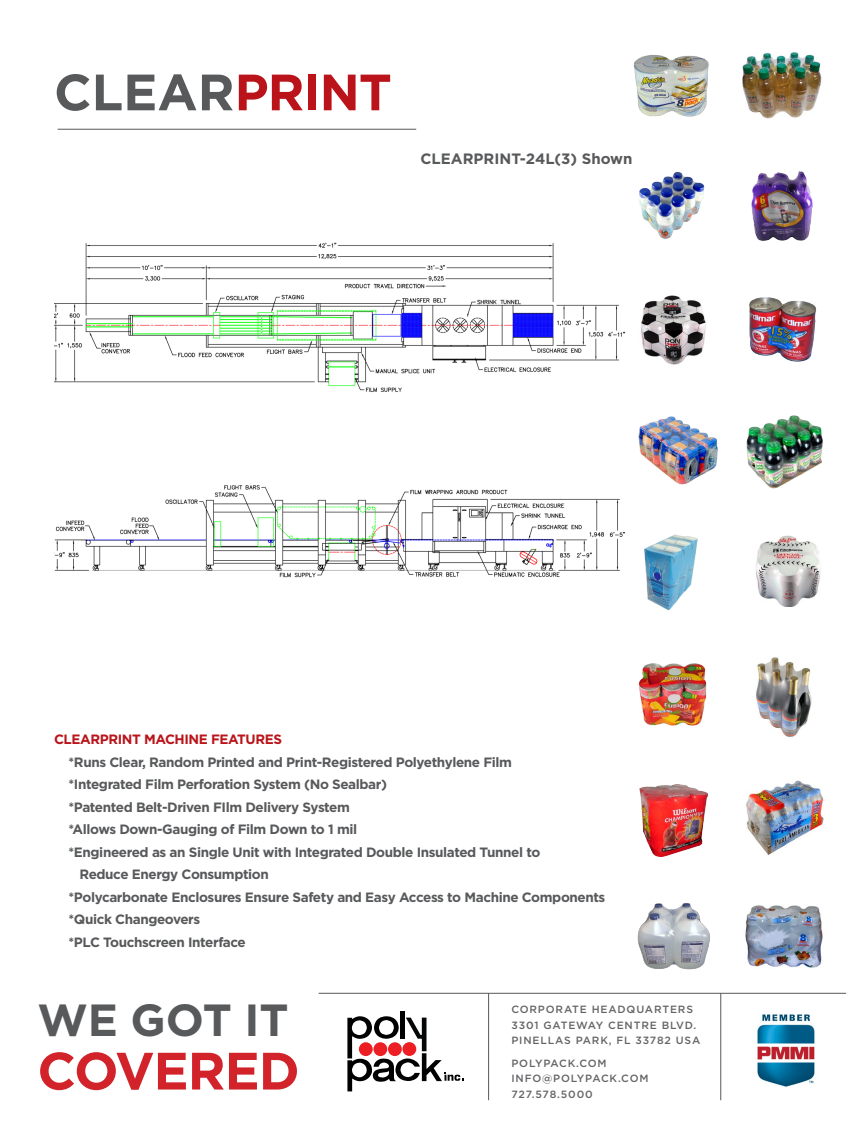
<style>
.page{position:relative;width:864px;height:1134px;background:#fff}
.page>*{position:absolute;margin:0;border:0;box-sizing:border-box;transform-origin:0 0}
.t1{font:700 52.5px "Gotham";letter-spacing:-.02em;color:#d2232a}
.t2{font:700 51px "Gotham";color:#58595b}
.t3{font:700 45px "Gotham";color:#58595b}
.t4{font:700 15px "Gotham";color:#58595b}
.t5{font:700 13.5px "Gotham";letter-spacing:-.03em;color:#58595b}
.t6{font:700 13.5px "Gotham";letter-spacing:-.03em;color:#ba141a}
.t7{font:500 10.5px/15.8px "Gotham";letter-spacing:.08em;color:#636466}
.s1{color:#ba141a}
</style>
<div class="page">
<div style="left:400px;top:1011px;width:5px;height:28px;background:#000"></div>
<svg style="left:347px;top:1016px;width:117px;height:75px"></svg>
<hr style="left:58px;top:129px;width:358px;height:1px;background:#58595b">
<hr style="left:319px;top:993px;width:527px;height:1px;background:#58595b">
<hr style="left:488px;top:993px;width:1px;height:107px;background:#58595b">
<img style="left:54px;top:242px;width:572px;height:336px">
<hr style="left:720px;top:993px;width:1px;height:107px;background:#58595b">
<img style="left:757px;top:1014px;width:58px;height:73px">
<img style="left:633px;top:55px;width:76px;height:62px">
<img style="left:742px;top:52px;width:80px;height:67px">
<img style="left:639px;top:172px;width:66px;height:67px">
<img style="left:751px;top:171px;width:62px;height:70px">
<img style="left:641px;top:295px;width:65px;height:70px">
<img style="left:749px;top:297px;width:68px;height:65px">
<img style="left:638px;top:416px;width:80px;height:69px">
<img style="left:746px;top:415px;width:77px;height:74px">
<img style="left:644px;top:534px;width:54px;height:76px">
<img style="left:756px;top:535px;width:65px;height:72px">
<img style="left:639px;top:663px;width:68px;height:63px">
<img style="left:756px;top:657px;width:56px;height:80px">
<img style="left:640px;top:784px;width:67px;height:72px">
<img style="left:746px;top:780px;width:78px;height:75px">
<img style="left:637px;top:903px;width:73px;height:67px">
<img style="left:745px;top:905px;width:78px;height:63px">
<p class="t2" style="left:54px;top:58px;width:339px">CLEAR<span class="s1">PRINT</span></p>
<p class="t4" style="left:421px;top:149px;width:214px">CLEARPRINT-24L(3) Shown</p>
<p class="t6" style="left:54px;top:730px;width:230px">CLEARPRINT MACHINE FEATURES</p>
<p class="t5" style="left:69px;top:753px;width:445px">*Runs Clear, Random Printed and Print-Registered Polyethylene Film</p>
<p class="t5" style="left:69px;top:775px;width:320px">*Integrated Film Perforation System (No Sealbar)</p>
<p class="t5" style="left:69px;top:798px;width:283px">*Patented Belt-Driven FIlm Delivery System</p>
<p class="t5" style="left:69px;top:820px;width:290px">*Allows Down-Gauging of Film Down to 1 mil</p>
<p class="t5" style="left:69px;top:843px;width:473px">*Engineered as an Single Unit with Integrated Double Insulated Tunnel to</p>
<p class="t5" style="left:80px;top:865px;width:191px">Reduce Energy Consumption</p>
<p class="t5" style="left:69px;top:888px;width:538px">*Polycarbonate Enclosures Ensure Safety and Easy Access to Machine Components</p>
<p class="t5" style="left:69px;top:910px;width:133px">*Quick Changeovers</p>
<p class="t5" style="left:69px;top:933px;width:179px">*PLC Touchscreen Interface</p>
<p class="t3" style="left:37px;top:990px;width:253px">WE GOT IT</p>
<p class="t1" style="left:37px;top:1036px;width:264px">COVERED</p>
<p class="t7" style="left:511px;top:1001px;width:143px">CORPORATE HEADQUARTER</p>
<p class="t7" style="left:686px;top:1001px;width:8px">S</p>
<p class="t7" style="left:511px;top:1017px;width:50px">3301 GATE</p>
<p class="t7" style="left:576px;top:1017px;width:66px">WAY CE NTRE</p>
<p class="t7" style="left:662px;top:1017px;width:36px">BLVD.</p>
<p class="t7" style="left:511px;top:1033px;width:73px">PINELLAS PAR</p>
<p class="t7" style="left:600px;top:1033px;width:101px">K, FL 33782 USA</p>
<p class="t7" style="left:511px;top:1055px;width:41px">PO LYPAC</p>
<p class="t7" style="left:511px;top:1055px;width:97px;text-indent:56px">K.CO M<br>INFO@POLYPAC</p>
<p class="t7" style="left:610px;top:1071px;width:40px">K.CO M</p>
<p class="t7" style="left:511px;top:1086px;width:83px">727.578.5000</p>
</div>
